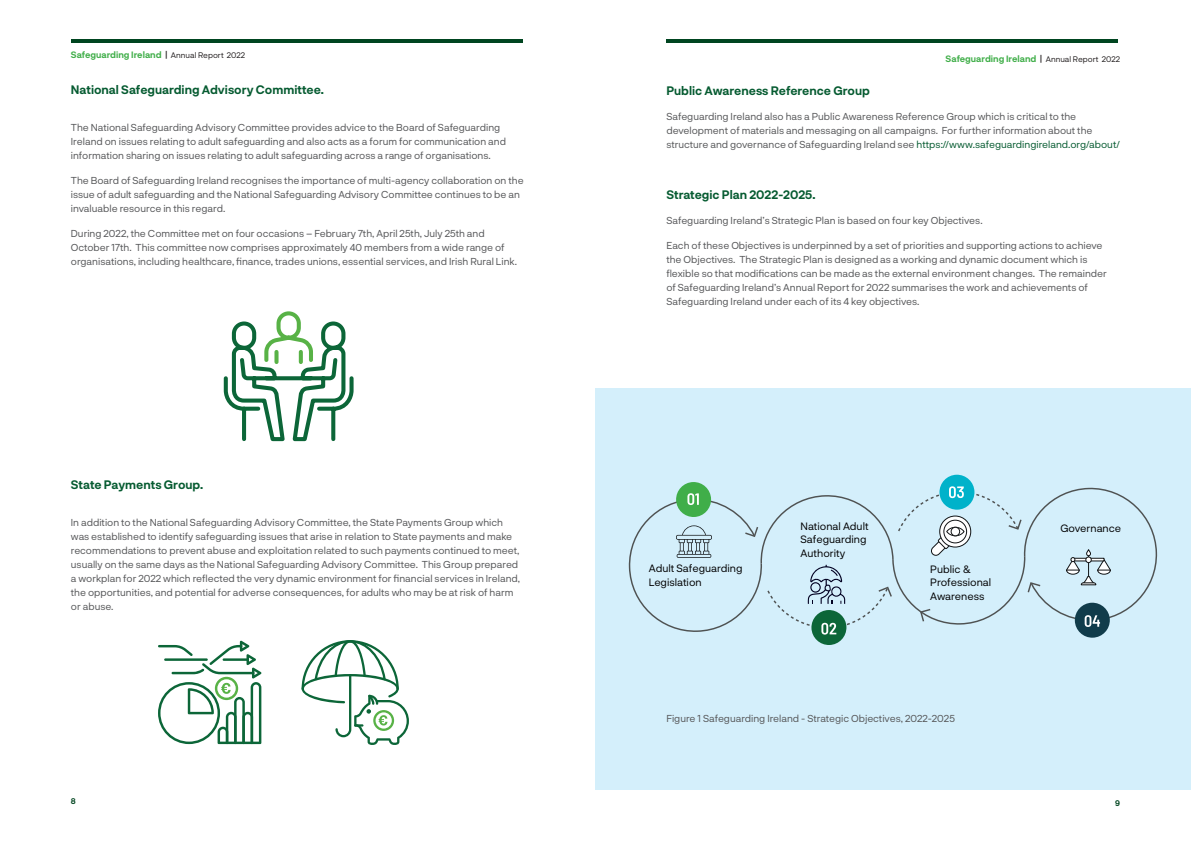
<style>
.page{position:relative;width:1191px;height:842px;background:#fff}
.page>*{position:absolute;margin:0;border:0;box-sizing:border-box;transform-origin:0 0}
.Intro{font:700 12px "Neurial Grotesk";color:#065b31}
.Bodycopy{font:700 12px "Neurial Grotesk";color:#065b31}
.t1{font:10.6px/13.5px "Neurial Grotesk";color:#000001}
.Bodycopy-2{font:10px/14px "Neurial Grotesk";color:#57585a}
.t2{font:700 9px "Neurial Grotesk";color:#40ae49}
.t3{font:700 8px "Neurial Grotesk";color:#004520}
.s1{color:#231f20}
.s2{font-weight:400;font-size:8px;color:#231f20}
.s3{color:#065b31}
</style>
<div class="page">
<div style="left:595px;top:388px;width:596px;height:401px;background:#d4effb"></div>
<svg style="left:676px;top:482px;width:35px;height:35px"></svg>
<div style="left:811px;top:610px;width:35px;height:35px;background:#0c6638;border-radius:50%"></div>
<div style="left:939px;top:474px;width:35px;height:36px;background:#00b2ca;border-radius:50%"></div>
<svg style="left:1074px;top:602px;width:36px;height:36px"></svg>
<svg style="left:628px;top:486px;width:530px;height:149px"></svg>
<svg style="left:223px;top:311px;width:131px;height:131px"></svg>
<svg style="left:301px;top:640px;width:108px;height:105px"></svg>
<svg style="left:158px;top:641px;width:103px;height:103px"></svg>
<hr style="left:71px;top:39px;width:451px;height:4px;background:#004520">
<hr style="left:666px;top:39px;width:452px;height:4px;background:#004520">
<p class="t2" style="left:71px;top:48px;width:176px">Safeguarding Ireland <span class="s1">|</span> <span class="s2">Annual Report 2022</span></p>
<p class="t2" style="left:945px;top:53px;width:176px">Safeguarding Ireland <span class="s1">|</span> <span class="s2">Annual Report 2022</span></p>
<p class="Intro" style="left:71px;top:81px;width:254px">National Safeguarding Advisory Committee.</p>
<p class="Bodycopy-2" style="left:71px;top:119px;width:436px">The National Safeguarding Advisory Committee provides advice to the Board of Safeguarding<br>Ireland on issues relating to adult safeguarding and also acts as a forum for communication and information sharing on issues relating to adult safeguarding across a range of organisations.</p>
<p class="Bodycopy-2" style="left:71px;top:173px;width:454px">The Board of Safeguarding Ireland recognises the importance of multi-agency collaboration on the issue of adult safeguarding and the National Safeguarding Advisory Committee continues to be an invaluable resource in this regard.</p>
<p class="Bodycopy-2" style="left:71px;top:226px;width:448px">During 2022, the Committee met on four occasions – February 7th, April 25th, July 25th and<br>October 17th. This committee now comprises approximately 40 members from a wide range of organisations, including healthcare, finance, trades unions, essential services, and Irish Rural Link.</p>
<p class="Intro" style="left:71px;top:476px;width:134px">State Payments Group.</p>
<p class="Bodycopy-2" style="left:71px;top:515px;width:451px">In addition to the National Safeguarding Advisory Committee, the State Payments Group which was established to identify safeguarding issues that arise in relation to State payments and make recommendations to prevent abuse and exploitation related to such payments continued to meet, usually on the same days as the National Safeguarding Advisory Committee. This Group prepared a workplan for 2022 which reflected the very dynamic environment for financial services in Ireland, the opportunities, and potential for adverse consequences, for adults who may be at risk of harm or abuse.</p>
<p class="Bodycopy" style="left:666px;top:82px;width:205px">Public Awareness Reference Group</p>
<p class="Bodycopy-2" style="left:666px;top:109px;width:455px">Safeguarding Ireland also has a Public Awareness Reference Group which is critical to the development of materials and messaging on all campaigns. For further information about the structure and governance of Safeguarding Ireland see <span class="s3">https://www.safeguardingireland.org/about/</span></p>
<p class="Bodycopy" style="left:666px;top:186px;width:151px">Strategic Plan 2022-2025.</p>
<p class="Bodycopy-2" style="left:666px;top:213px;width:318px">Safeguarding Ireland’s Strategic Plan is based on four key Objectives.</p>
<p class="Bodycopy-2" style="left:666px;top:238px;width:442px">Each of these Objectives is underpinned by a set of priorities and supporting actions to achieve the Objectives. The Strategic Plan is designed as a working and dynamic document which is flexible so that modifications can be made as the external environment changes. The remainder of Safeguarding Ireland’s Annual Report for 2022 summarises the work and achievements of Safeguarding Ireland under each of its 4 key objectives.</p>
<p class="t1" style="left:800px;top:519px;width:70px">National Adult</p>
<p class="t1" style="left:1060px;top:521px;width:62px">Governance</p>
<p class="t1" style="left:800px;top:532px;width:67px">Safeguarding<br>Authority</p>
<p class="t1" style="left:649px;top:561px;width:95px">Adult Safeguarding<br>Legislation</p>
<p class="t1" style="left:930px;top:562px;width:62px">Public &amp;<br>Professional<br>Awareness</p>
<p class="Bodycopy-2" style="left:666px;top:711px;width:290px">Figure 1 Safeguarding Ireland - Strategic Objectives, 2022-2025</p>
<p class="t3" style="left:71px;top:795px;width:6px">8</p>
<p class="t3" style="left:1115px;top:798px;width:6px">9</p>
</div>
